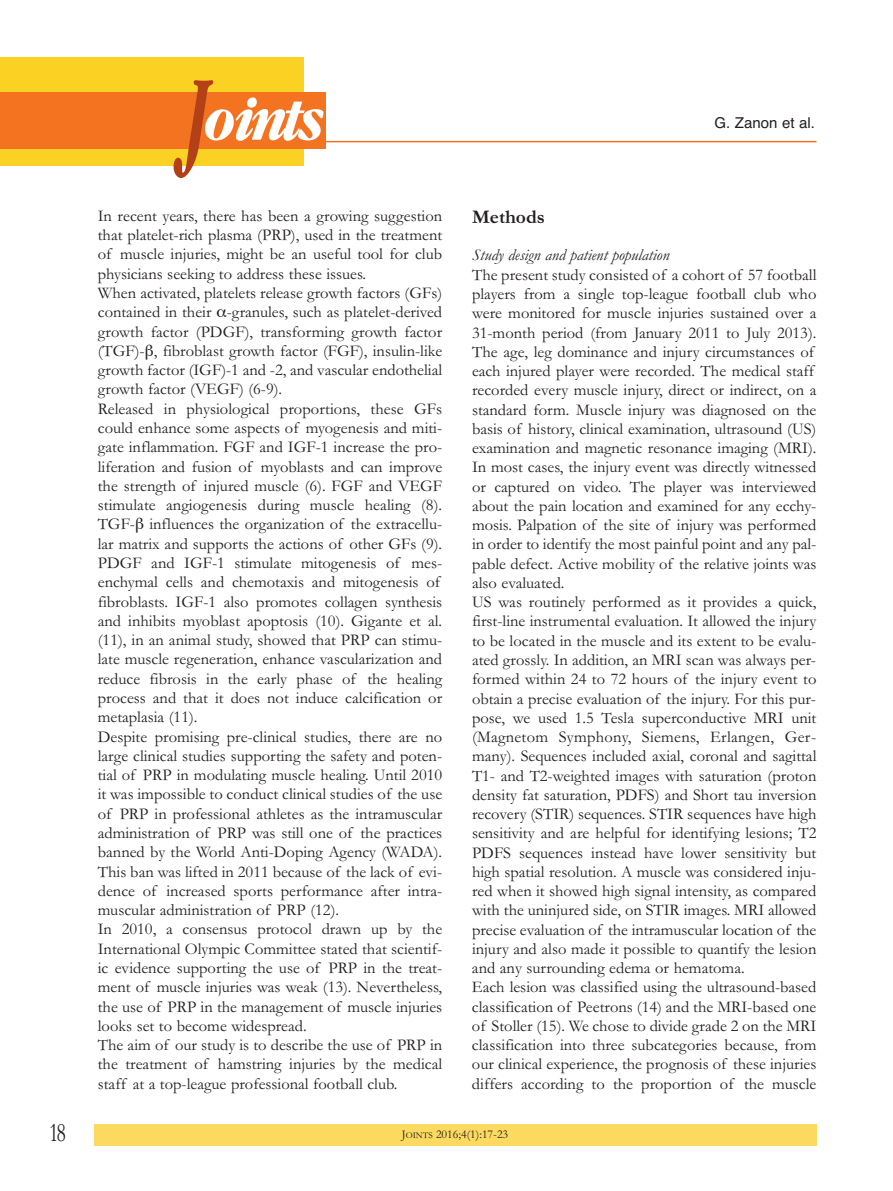
<style>
.page{position:relative;width:893px;height:1191px;background:#fff}
.page>*{position:absolute;margin:0;border:0;box-sizing:border-box;transform-origin:0 0}
.t1{font:italic 700 55.8px "Garamond Cond";letter-spacing:-.085em;color:#fff}
.t2{font:27px "Garamond";color:#231f20;scale:.75 1}
.t3{font:700 19.5px "Garamond";color:#231f20}
.t4{font:16.5px/19.4px "Garamond";color:#231f20}
.t5{font:italic 16.5px "Garamond";color:#231f20}
.t6{font:15px "Helvetica";color:#231f20}
.t7{font:12px "Garamond";color:#231f20}
.s1{font-size:99.9px;color:#b44018}
.s2{font-size:9px}
</style>
<div class="page">
<div style="left:0;top:57px;width:304px;height:109px;background:#fbd124"></div>
<div style="left:0;top:92px;width:326px;height:56px;background:#f47321"></div>
<div style="left:94px;top:1124px;width:722px;height:21px;background:#fcd95f"></div>
<hr style="left:176px;top:141px;width:640px;height:1px;background:#f47321">
<h2 class="t2" style="left:49px;top:1116px;width:24px">18</h2>
<h1 class="t1" style="left:181px;top:88px;width:140px"><span class="s1">J</span>oints</h1>
<p class="t6" style="left:714px;top:114px;width:102px">G. Zanon et al.</p>
<p class="t4" style="left:98px;top:205px;width:346px">in recent years, there has been a growing suggestion that platelet-rich plasma (PRP), used in the treatment of muscle injuries, might be an useful tool for club physicians seeking to address these issues.<br>When activated, platelets release growth factors (GFs) contained in their -granules, such as platelet-derived growth factor (PDGF), transforming growth factor (tGF)- , fibroblast growth factor (FGF), insulin-like growth factor (iGF)-1 and -2, and vascular endothelial growth factor (VEGF) (6-9).<br>Released in physiological proportions, these GFs could enhance some aspects of myogenesis and miti&shy;gate inflammation. FGF and iGF-1 increase the pro&shy;liferation and fusion of myoblasts and can improve the strength of injured muscle (6). FGF and VEGF stimulate angiogenesis during muscle healing (8). tGF- influences the organization of the extracellu&shy;lar matrix and supports the actions of other GFs (9).<br>PDGF and iGF-1 stimulate mitogenesis of mes&shy;enchymal cells and chemotaxis and mitogenesis of fibroblasts. iGF-1 also promotes collagen synthesis and inhibits myoblast apoptosis (10). Gigante et al. (11), in an animal study, showed that PRP can stimu&shy;late muscle regeneration, enhance vascularization and reduce fibrosis in the early phase of the healing process and that it does not induce calcification or metaplasia (11).<br>Despite promising pre-clinical studies, there are no large clinical studies supporting the safety and poten&shy;tial of PRP in modulating muscle healing. Until 2010 it was impossible to conduct clinical studies of the use of PRP in professional athletes as the intramuscular administration of PRP was still one of the practices banned by the World Anti-Doping Agency (WADA). this ban was lifted in 2011 because of the lack of evi&shy;dence of increased sports performance after intra&shy;muscular administration of PRP (12).<br>in 2010, a consensus protocol drawn up by the international olympic Committee stated that scientif&shy;ic evidence supporting the use of PRP in the treat&shy;ment of muscle injuries was weak (13). nevertheless, the use of PRP in the management of muscle injuries looks set to become widespread.<br>the aim of our study is to describe the use of PRP in the treatment of hamstring injuries by the medical staff at a top-league professional football club.</p>
<p class="t3" style="left:472px;top:205px;width:74px">Methods</p>
<p class="t5" style="left:472px;top:245px;width:199px">Study design and patient population</p>
<p class="t4" style="left:472px;top:264px;width:346px">the present study consisted of a cohort of 57 football players from a single top-league football club who were monitored for muscle injuries sustained over a 31-month period (from January 2011 to July 2013). the age, leg dominance and injury circumstances of each injured player were recorded. the medical staff recorded every muscle injury, direct or indirect, on a standard form. Muscle injury was diagnosed on the basis of history, clinical examination, ultrasound (Us) examination and magnetic resonance imaging (MRi). in most cases, the injury event was directly witnessed or captured on video. the player was interviewed about the pain location and examined for any ecchy&shy;mosis. Palpation of the site of injury was performed in order to identify the most painful point and any pal&shy;pable defect. Active mobility of the relative joints was also evaluated.<br>Us was routinely performed as it provides a quick, first-line instrumental evaluation. it allowed the injury to be located in the muscle and its extent to be evalu&shy;ated grossly. in addition, an MRi scan was always per&shy;formed within 24 to 72 hours of the injury event to obtain a precise evaluation of the injury. For this pur&shy;pose, we used 1.5 tesla superconductive MRi unit (Magnetom symphony, siemens, Erlangen, Ger&shy;many). sequences included axial, coronal and sagittal t1- and t2-weighted images with saturation (proton density fat saturation, PDFs) and short tau inversion recovery (stiR) sequences. stiR sequences have high sensitivity and are helpful for identifying lesions; t2<br>PDFs sequences instead have lower sensitivity but high spatial resolution. A muscle was considered inju&shy;red when it showed high signal intensity, as compared with the uninjured side, on stiR images. MRi allowed precise evaluation of the intramuscular location of the injury and also made it possible to quantify the lesion and any surrounding edema or hematoma.<br>Each lesion was classified using the ultrasound-based classification of Peetrons (14) and the MRi-based one of stoller (15). We chose to divide grade 2 on the MRi classification into three subcategories because, from our clinical experience, the prognosis of these injuries differs according to the proportion of the muscle</p>
<p class="t7" style="left:402px;top:1126px;width:108px">J<span class="s2">oints</span> 2016;4(1):17-23</p>
</div>
